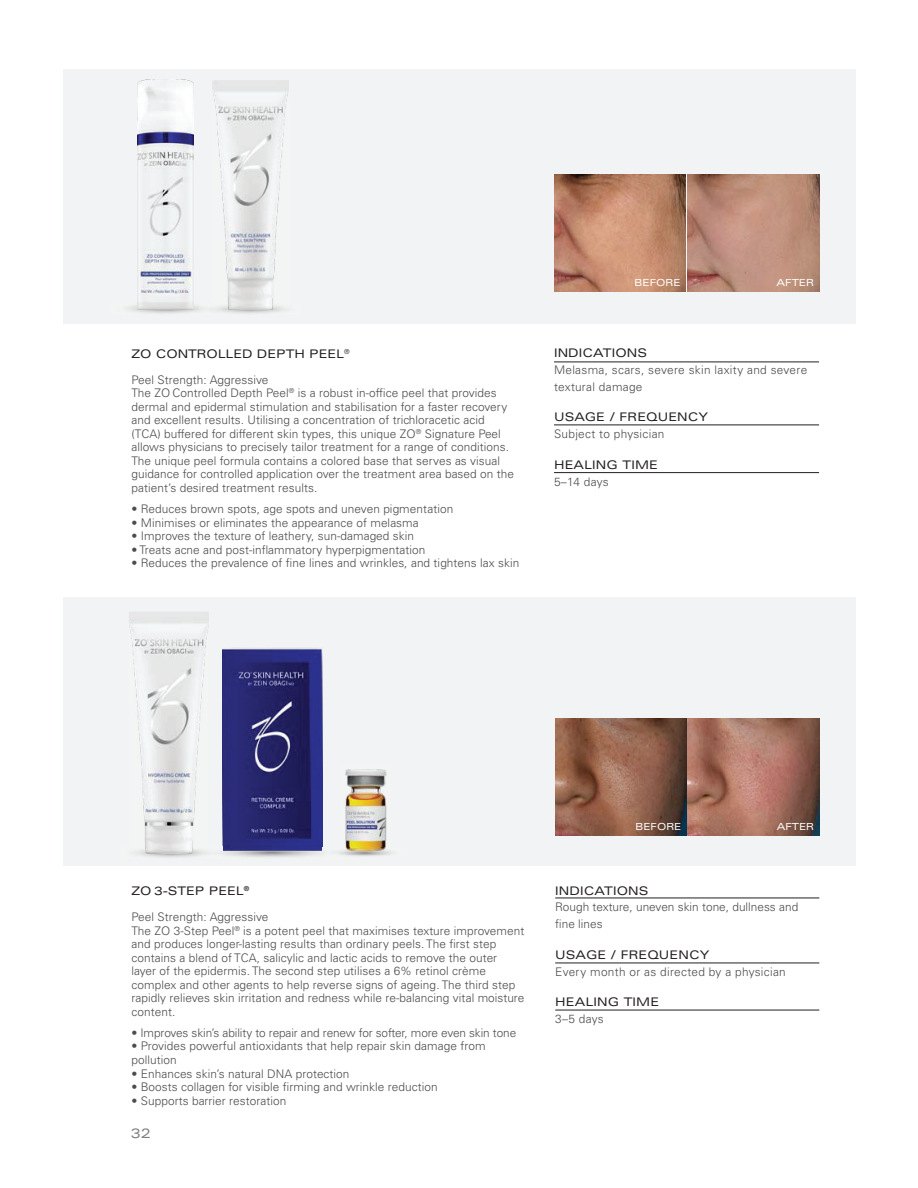
<style>
.page{position:relative;width:918px;height:1188px;background:#fff}
.page>*{position:absolute;margin:0;border:0;box-sizing:border-box;transform-origin:0 0}
.t1{font:expanded 13.5px "Univers LT Std";color:#808182}
.t2{font:300 11.85px/13.5px "Univers LT Std";letter-spacing:.005em;color:#4b4c4d}
.t3{font:300 11.85px/17px "Univers LT Std";letter-spacing:.025em;color:#4b4c4d}
.t4{font:expanded 11.85px "Univers LT Std";letter-spacing:.01em;color:#231f20}
.t5{font:expanded 9.75px "Univers LT Std";color:#fff}
.s1{font-weight:400;font-stretch:expanded;color:#231f20}
</style>
<div class="page">
<div style="left:63px;top:69px;width:792px;height:255px;background:#f2f3f4"></div>
<div style="left:63px;top:598px;width:792px;height:268px;background:#f2f3f4"></div>
<hr style="left:554px;top:362px;width:265px;height:1px;background:#231f20">
<hr style="left:554px;top:472px;width:265px;height:1px;background:#231f20">
<hr style="left:554px;top:425px;width:265px;height:1px;background:#231f20">
<img style="left:555px;top:719px;width:131px;height:116px">
<img style="left:688px;top:719px;width:131px;height:116px">
<img style="left:554px;top:175px;width:265px;height:117px">
<hr style="left:555px;top:898px;width:264px;height:1px;background:#231f20">
<hr style="left:555px;top:1010px;width:264px;height:1px;background:#231f20">
<hr style="left:555px;top:963px;width:264px;height:1px;background:#231f20">
<img style="left:139px;top:853px;width:59px;height:4px">
<img style="left:223px;top:846px;width:100px;height:11px">
<img style="left:137px;top:79px;width:57px;height:231px">
<img style="left:213px;top:81px;width:75px;height:222px">
<img style="left:220px;top:303px;width:68px;height:7px">
<img style="left:129px;top:612px;width:80px;height:235px">
<img style="left:137px;top:847px;width:61px;height:6px">
<svg style="left:198px;top:846px;width:11px;height:7px"></svg>
<img style="left:345px;top:769px;width:42px;height:79px">
<img style="left:345px;top:848px;width:46px;height:6px">
<svg style="left:341px;top:849px;width:4px;height:5px"></svg>
<img style="left:222px;top:647px;width:100px;height:204px">
<p class="t2" style="left:132px;top:341px;width:220px;line-height:26px"><span class="s1">ZO CONTROLLED DEPTH PEEL</span><sup>®<br></sup>Peel Strength: Aggressive</p>
<p class="t2" style="left:132px;top:387px;width:384px">The ZO Controlled Depth Peel<sup>®</sup> is a robust in-office peel that provides dermal and epidermal stimulation and stabilisation for a faster recovery and excellent results. Utilising a concentration of trichloracetic acid (TCA) buffered for different skin types, this unique ZO<sup>®</sup> Signature Peel allows physicians to precisely tailor treatment for a range of conditions.<br>The unique peel formula contains a colored base that serves as visual guidance for controlled application over the treatment area based on the patient’s desired treatment results.</p>
<p class="t2" style="left:132px;top:503px;width:323px">• Reduces brown spots, age spots and uneven pigmentation</p>
<p class="t2" style="left:132px;top:516px;width:289px">• Minimises or eliminates the appearance of melasma</p>
<p class="t2" style="left:132px;top:530px;width:284px">• Improves the texture of leathery, sun-damaged skin</p>
<p class="t2" style="left:132px;top:543px;width:296px">• Treats acne and post-inflammatory hyperpigmentation</p>
<p class="t2" style="left:132px;top:557px;width:389px">• Reduces the prevalence of fine lines and wrinkles, and tightens lax skin</p>
<p class="t5" style="left:635px;top:279px;width:48px">BEFORE</p>
<p class="t5" style="left:777px;top:279px;width:39px">AFTER</p>
<p class="t4" style="left:554px;top:348px;width:95px">INDICATIONS</p>
<p class="t3" style="left:554px;top:362px;width:255px">Melasma, scars, severe skin laxity and severe textural damage</p>
<p class="t4" style="left:554px;top:412px;width:156px">USAGE / FREQUENCY</p>
<p class="t3" style="left:554px;top:426px;width:112px">Subject to physician</p>
<p class="t4" style="left:554px;top:460px;width:105px">HEALING TIME</p>
<p class="t2" style="left:554px;top:475px;width:56px">5–14 days</p>
<p class="t4" style="left:131px;top:885px;width:119px">ZO 3-STEP PEEL<sup>®</sup></p>
<p class="t2" style="left:131px;top:911px;width:395px">Peel Strength: Aggressive<br>The ZO 3-Step Peel<sup>®</sup> is a potent peel that maximises texture improvement and produces longer-lasting results than ordinary peels. The first step contains a blend of TCA, salicylic and lactic acids to remove the outer layer of the epidermis. The second step utilises a 6% retinol crème complex and other agents to help reverse signs of ageing. The third step rapidly relieves skin irritation and redness while re-balancing vital moisture content.</p>
<p class="t2" style="left:131px;top:1027px;width:386px">• Improves skin’s ability to repair and renew for softer, more even skin tone</p>
<p class="t2" style="left:131px;top:1040px;width:356px">• Provides powerful antioxidants that help repair skin damage from pollution</p>
<p class="t2" style="left:131px;top:1067px;width:220px">• Enhances skin’s natural DNA protection</p>
<p class="t2" style="left:131px;top:1081px;width:308px">• Boosts collagen for visible firming and wrinkle reduction</p>
<p class="t2" style="left:131px;top:1094px;width:156px">• Supports barrier restoration</p>
<p class="t1" style="left:131px;top:1128px;width:22px">32</p>
<p class="t5" style="left:635px;top:822px;width:47px">BEFORE</p>
<p class="t5" style="left:777px;top:822px;width:39px">AFTER</p>
<p class="t4" style="left:555px;top:885px;width:95px">INDICATIONS</p>
<p class="t2" style="left:555px;top:899px;width:245px;line-height:17px">Rough texture, uneven skin tone, dullness and fine lines</p>
<p class="t4" style="left:555px;top:950px;width:156px">USAGE / FREQUENCY</p>
<p class="t3" style="left:555px;top:964px;width:232px">Every month or as directed by a physician</p>
<p class="t4" style="left:555px;top:997px;width:105px">HEALING TIME</p>
<p class="t2" style="left:555px;top:1013px;width:50px">3–5 days</p>
</div>
